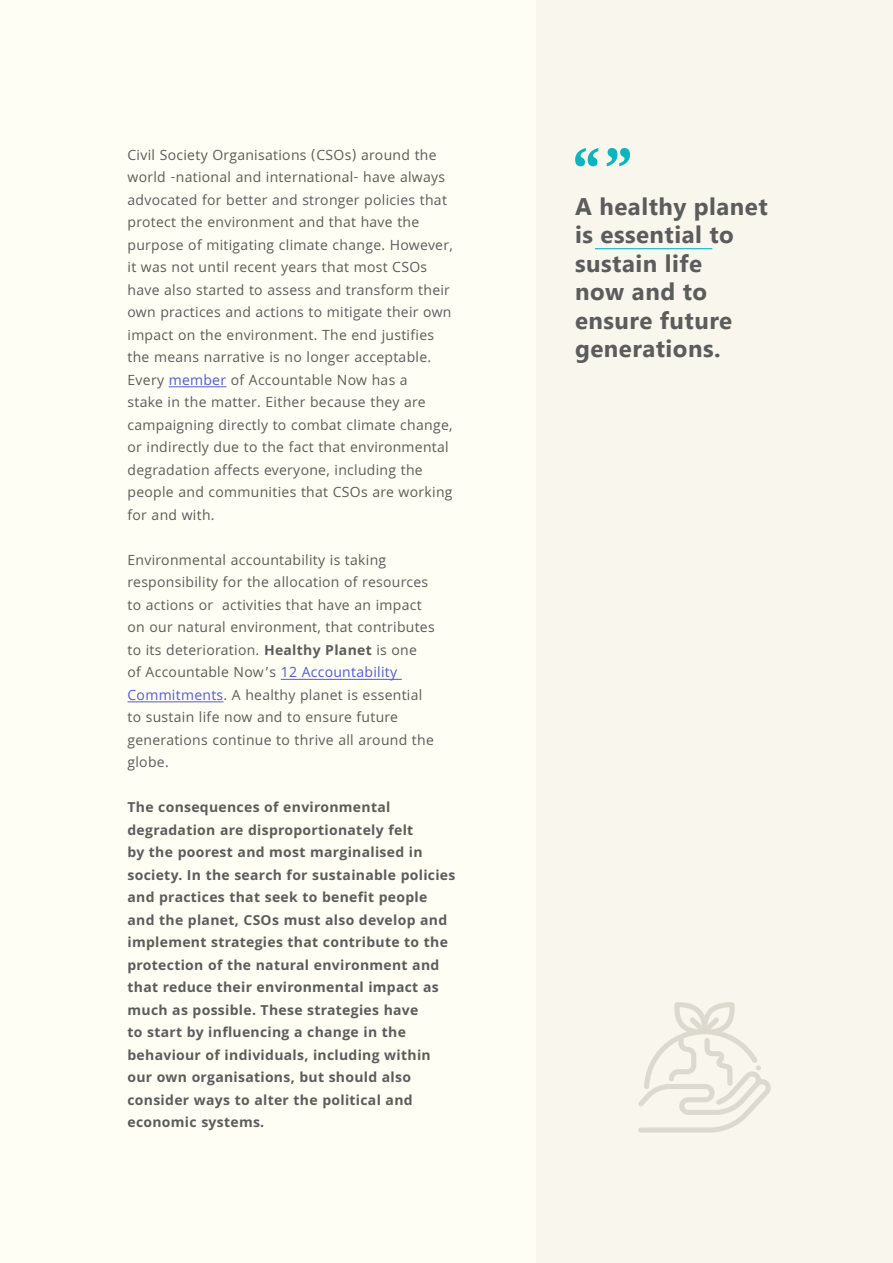
<style>
.page{position:relative;width:893px;height:1263px;background:#fffef5}
.page>*{position:absolute;margin:0;border:0;box-sizing:border-box;transform-origin:0 0}
.t1{font:700 24px/28.5px "Nirmala UI";letter-spacing:.02em;color:#5b5c5c}
.t2{font:15px/22.5px "Khula";letter-spacing:.02em;color:#5b5c5c}
.t3{font:700 15px/22.5px "Khula";letter-spacing:.02em;color:#5b5c5c}
.s1{color:#4f5cd6}
.s2{font-weight:700}
</style>
<div class="page">
<hr style="left:169px;top:386px;width:57px;height:1px;background:#4f5cd6">
<hr style="left:281px;top:679px;width:121px;height:1px;background:#4f5cd6">
<hr style="left:128px;top:701px;width:96px;height:1px;background:#4f5cd6">
<div style="left:537px;top:0;width:356px;height:1263px;background:#f9f6ed"></div>
<svg style="left:638px;top:1002px;width:133px;height:130px"></svg>
<svg style="left:575px;top:148px;width:23px;height:18px"></svg>
<svg style="left:607px;top:148px;width:23px;height:18px"></svg>
<hr style="left:595px;top:248px;width:117px;height:1px;background:#0cb4bd">
<p class="t2" style="left:127px;top:143px;width:327px">Civil Society Organisations (CSOs) around the world -national and international- have always advocated for better and stronger policies that protect the environment and that have the purpose of mitigating climate change. However, it was not until recent years that most CSOs have also started to assess and transform their own practices and actions to mitigate their own impact on the environment. The end justifies the means narrative is no longer acceptable.<br>Every <span class="s1">member</span> of Accountable Now has a<br>stake in the matter. Either because they are campaigning directly to combat climate change, or indirectly due to the fact that environmental degradation affects everyone, including the people and communities that CSOs are working for and with.</p>
<p class="t2" style="left:127px;top:548px;width:309px">Environmental accountability is taking responsibility for the allocation of resources to actions or activities that have an impact on our natural environment, that contributes to its deterioration. <span class="s2">Healthy Planet</span> is one<br>of Accountable Now’s <span class="s1">12 Accountability Commitments</span>. A healthy planet is essential to sustain life now and to ensure future generations continue to thrive all around the globe.</p>
<p class="t3" style="left:127px;top:796px;width:329px">The consequences of environmental degradation are disproportionately felt<br>by the poorest and most marginalised in society. In the search for sustainable policies and practices that seek to benefit people and the planet, CSOs must also develop and implement strategies that contribute to the protection of the natural environment and that reduce their environmental impact as much as possible. These strategies have<br>to start by influencing a change in the behaviour of individuals, including within our own organisations, but should also consider ways to alter the political and economic systems.</p>
<h1 class="t1" style="left:575px;top:190px;width:194px">A healthy planet is essential to sustain life<br>now and to ensure future generations.</h1>
</div>
